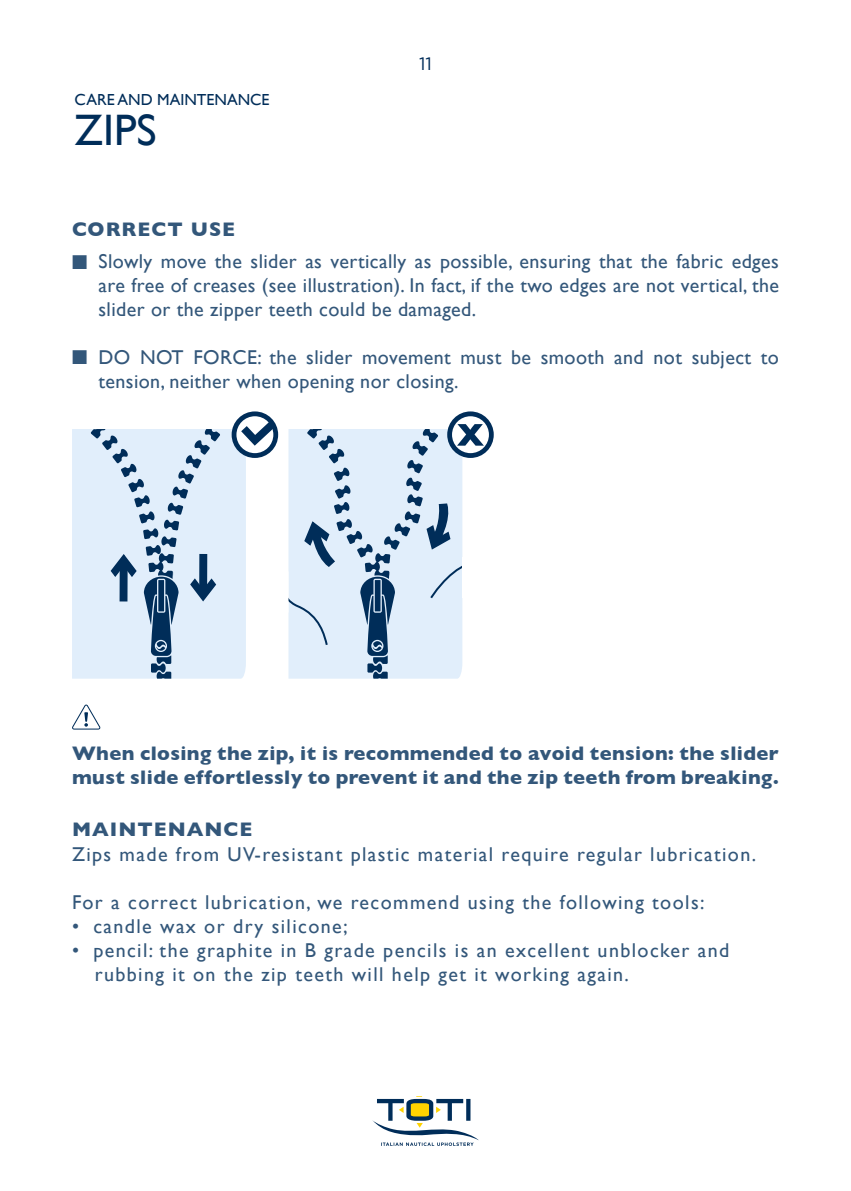
<style>
.page{position:relative;width:851px;height:1191px;background:#fff}
.page>*{position:absolute;margin:0;border:0;box-sizing:border-box;transform-origin:0 0}
.t1{font:44px "Gill Sans";color:#002d59}
.t2{font:20px/24px "Gill Sans";letter-spacing:.07em;color:#33577a}
.t3{font:700 20px/24px "Gill Sans";letter-spacing:.02em;color:#33577a}
.t4{font:20px/24px "Gill Sans";letter-spacing:.02em;color:#33577a}
.t5{font:700 20px "Gill Sans";letter-spacing:.05em;color:#33577a}
.t6{font:20px "Zapf Dingbats ITC";color:#33577a}
.t7{font:18px "Gotham";color:#002d59}
.t8{font:16px "Gill Sans";color:#002d59}
</style>
<div class="page">
<svg style="left:372px;top:1096px;width:106px;height:50px"></svg>
<svg style="left:72px;top:704px;width:28px;height:25px"></svg>
<div style="left:72px;top:429px;width:169px;height:249px;background:#e1eefb"></div>
<svg style="left:91px;top:429px;width:129px;height:249px;background:#bdcfe1"></svg>
<svg style="left:449px;top:414px;width:42px;height:41px"></svg>
<div style="left:447px;top:411px;width:46px;height:47px;border:5px solid #002d59;border-radius:50%"></div>
<svg style="left:234px;top:414px;width:42px;height:41px"></svg>
<div style="left:231px;top:411px;width:47px;height:47px;border:5px solid #002d59;border-radius:50%"></div>
<svg style="left:241px;top:415px;width:243px;height:263px"></svg>
<p class="t8" style="left:75px;top:90px;width:196px">CARE AND MAINTENANCE</p>
<h1 class="t1" style="left:75px;top:104px;width:84px">ZIPS</h1>
<p class="t5" style="left:72px;top:214px;width:165px">CORRECT USE</p>
<p class="t7" style="left:419px;top:53px;width:14px">11</p>
<p class="t6" style="left:72px;top:253px;width:17px">■</p>
<p class="t6" style="left:72px;top:348px;width:17px">■</p>
<p class="t2" style="left:98px;top:249px;width:682px;text-align:justify">Slowly move the slider as vertically as possible, ensuring that the fabric edges are free of creases (see illustration). In fact, if the two edges are not vertical, the slider or the zipper teeth could be damaged.</p>
<p class="t4" style="left:98px;top:345px;width:682px">DO NOT FORCE: the slider movement must be smooth and not subject to tension, neither when opening nor closing.</p>
<p class="t3" style="left:72px;top:740px;width:708px">When closing the zip, it is recommended to avoid tension: the slider must slide effortlessly to prevent it and the zip teeth from breaking.</p>
<p class="t5" style="left:72px;top:814px;width:182px">MAINTENANCE</p>
<p class="t2" style="left:72px;top:841px;width:685px">Zips made from UV-resistant plastic material require regular lubrication.</p>
<p class="t2" style="left:72px;top:889px;width:633px">For a correct lubrication, we recommend using the following tools:</p>
<p class="t2" style="left:72px;top:913px;width:277px">• candle wax or dry silicone;</p>
<p class="t2" style="left:95px;top:937px;width:636px;text-indent:-23px">• pencil: the graphite in B grade pencils is an excellent unblocker and rubbing it on the zip teeth will help get it working again.</p>
</div>
